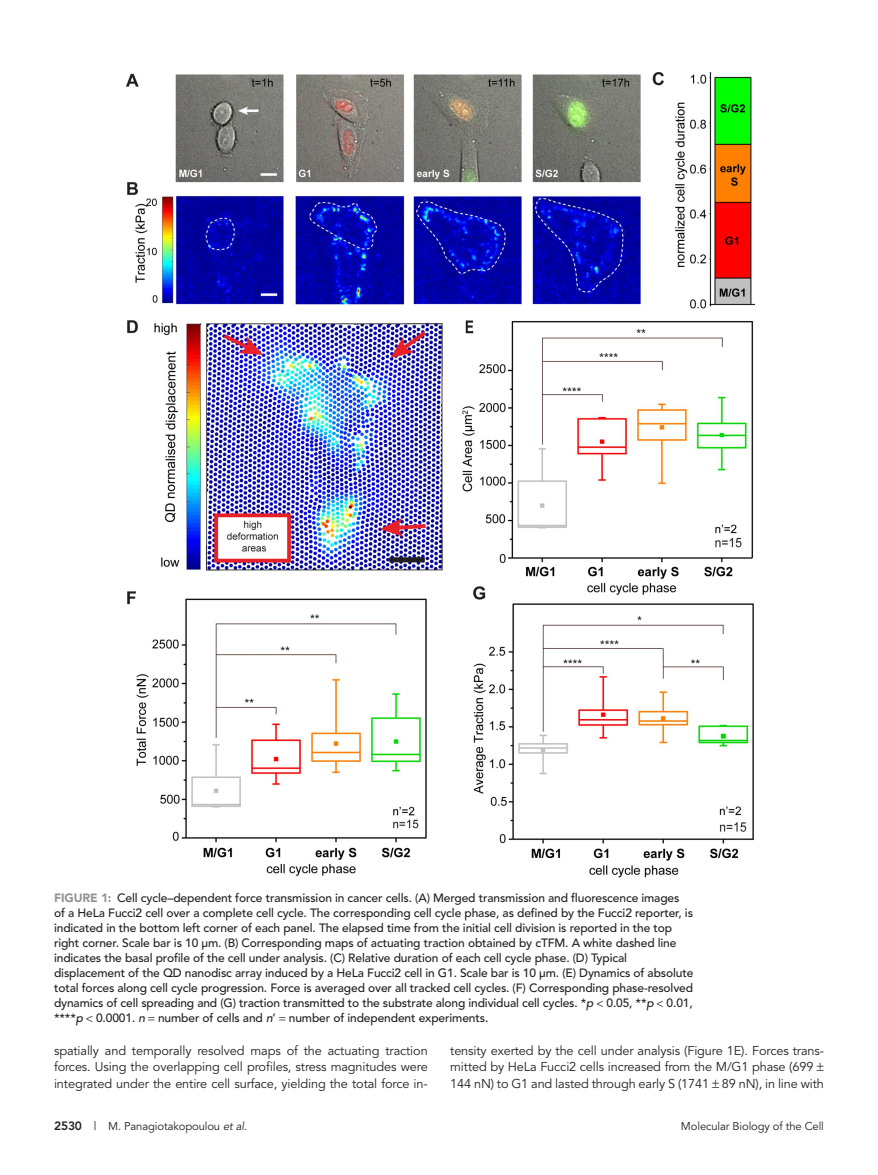
<style>
.page{position:relative;width:878px;height:1175px;background:#fff}
.page>*{position:absolute;margin:0;border:0;box-sizing:border-box;transform-origin:0 0}
.Para{font:12.75px/16.5px "Avenir";letter-spacing:-.01em;color:#231f20;text-align:justify}
.FigCaption_35_5p{font:500 12px/15px "Avenir";letter-spacing:-.01em;color:#231f20}
.ParaFL{font:11.25px "Avenir";letter-spacing:-.01em;color:#231f20}
.s1{font-weight:900;color:#939598}
.s2{font-style:italic}
.s3{font-weight:800;font-size:12px}
.s4{font-size:12px}
</style>
<div class="page">
<img style="left:126px;top:73px;width:628px;height:805px">
<p class="FigCaption_35_5p" style="left:54px;top:890px;width:641px"><span class="s1">FIGURE 1:</span> Cell cycle–dependent force transmission in cancer cells. (A) Merged transmission and fluorescence images of a HeLa Fucci2 cell over a complete cell cycle. The corresponding cell cycle phase, as defined by the Fucci2 reporter, is indicated in the bottom left corner of each panel. The elapsed time from the initial cell division is reported in the top right corner. Scale bar is 10 μm. (B) Corresponding maps of actuating traction obtained by cTFM. A white dashed line indicates the basal profile of the cell under analysis. (C) Relative duration of each cell cycle phase. (D) Typical displacement of the QD nanodisc array induced by a HeLa Fucci2 cell in G1. Scale bar is 10 μm. (E) Dynamics of absolute total forces along cell cycle progression. Force is averaged over all tracked cell cycles. (F) Corresponding phase-resolved dynamics of cell spreading and (G) traction transmitted to the substrate along individual cell cycles. *<span class="s2">p</span> 0.05, **<span class="s2">p</span> 0.01, ****<span class="s2">p</span> 0.0001. <span class="s2">n</span> number of cells and <span class="s2">n</span>’ number of independent experiments.</p>
<p class="Para" style="left:54px;top:1042px;width:375px">spatially and temporally resolved maps of the actuating traction forces. Using the overlapping cell profiles, stress magnitudes were integrated under the entire cell surface, yielding the total force in-</p>
<p class="Para" style="left:450px;top:1042px;width:375px;text-align:left">tensity exerted by the cell under analysis (Figure 1E). Forces trans&shy;mitted by HeLa Fucci2 cells increased from the M/G1 phase (699<br>144 nN) to G1 and lasted through early S (1741 89 nN), in line with</p>
<p class="ParaFL" style="left:54px;top:1119px;width:195px"><span class="s3">2530</span> <span class="s4">|</span> M. Panagiotakopoulou <span class="s2">et al</span>.</p>
<p class="ParaFL" style="left:681px;top:1119px;width:144px">Molecular Biology of the Cell</p>
</div>
